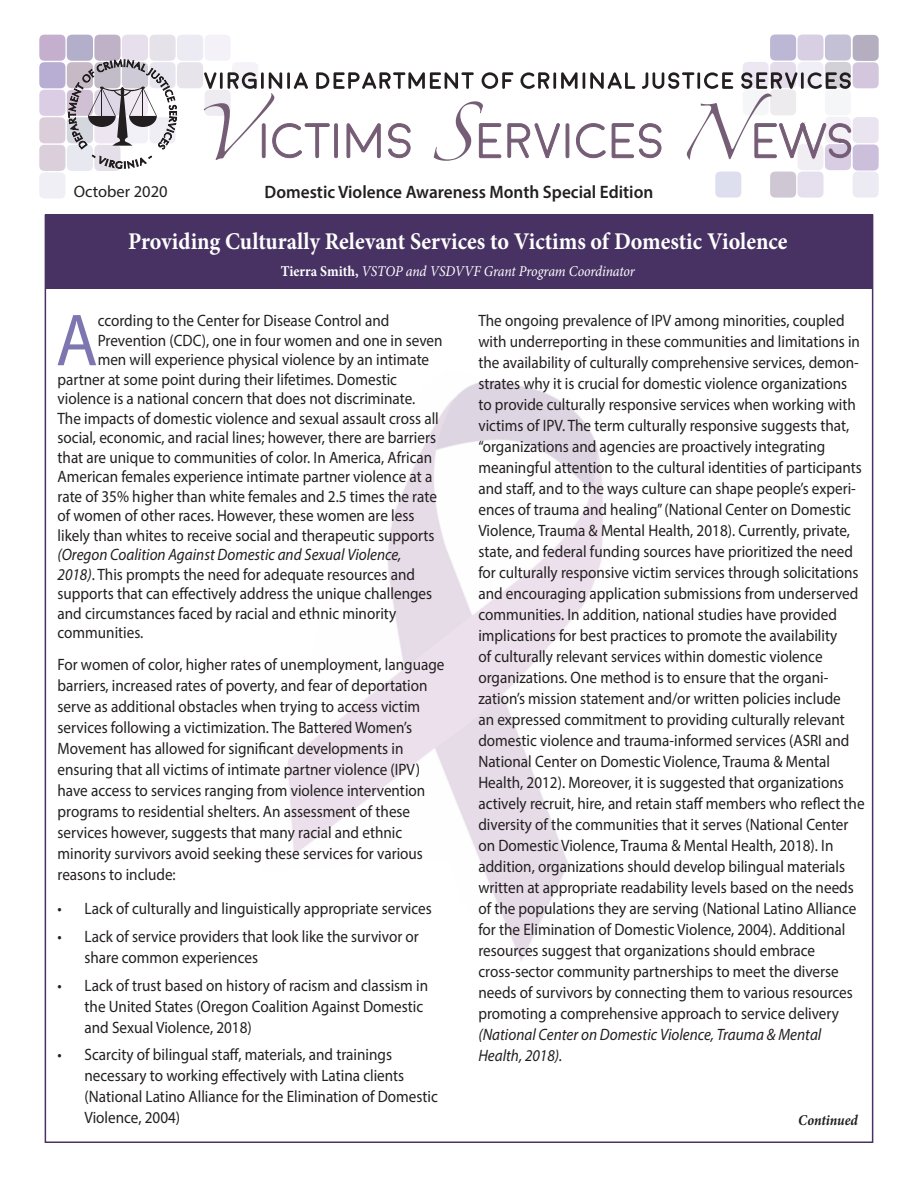
<style>
.page{position:relative;width:918px;height:1188px;background:#fff}
.page>*{position:absolute;margin:0;border:0;box-sizing:border-box;transform-origin:0 0}
.Drop_Case_text{font:74.4px "Myriad Pro";color:#7e76b1;scale:.92 1}
.Header_space_after{font:700 24px "Minion Pro";color:#fff;scale:.92 1}
.Text_mini_header{font:600 18px "Myriad Pro";color:#231f20;scale:.96 1}
.Text{font:16.5px/21px "Myriad Pro";color:#231f20;scale:.92 1}
.Drop_Case_text-2{font:16.5px "Myriad Pro";color:#231f20;scale:.92 1}
.Drop_Case_text-3{font:italic 16.5px "Myriad Pro";color:#231f20;scale:.92 1}
.Text-2{font:16.5px "Myriad Pro";color:#231f20}
.Name-Title_copy{font:italic 15px "Minion Pro";letter-spacing:-.01em;color:#fff;scale:.92 1}
.Name-Title_copy-2{font:italic 700 15px "Minion Pro";color:#231f20;scale:.92 1}
.s1{font-weight:700;font-style:normal}
.s2{font-style:italic}
</style>
<div class="page">
<div style="left:39px;top:172px;width:26px;height:26px;background:#f0eff5;border-radius:6px"></div>
<div style="left:94px;top:145px;width:27px;height:26px;background:#e4dfe8;border-radius:6px"></div>
<div style="left:67px;top:145px;width:26px;height:26px;background:#e7e8f0;border-radius:6px"></div>
<div style="left:39px;top:145px;width:26px;height:26px;background:#dacfdb;border-radius:6px"></div>
<div style="left:67px;top:117px;width:26px;height:26px;background:#d5d7de;border-radius:6px"></div>
<div style="left:39px;top:117px;width:26px;height:26px;background:#dccddb;border-radius:6px"></div>
<div style="left:67px;top:90px;width:26px;height:26px;background:#d1c0d4;border-radius:6px"></div>
<div style="left:39px;top:90px;width:26px;height:26px;background:#dacde4;border-radius:6px"></div>
<div style="left:232px;top:62px;width:26px;height:26px;background:#f5f2f8;border-radius:6px"></div>
<div style="left:177px;top:62px;width:26px;height:26px;background:#e7e4eb;border-radius:6px"></div>
<div style="left:67px;top:62px;width:26px;height:26px;background:#c7bac6;border-radius:6px"></div>
<div style="left:39px;top:62px;width:26px;height:26px;background:#b8add2;border-radius:6px"></div>
<div style="left:205px;top:35px;width:26px;height:26px;background:#f4f2f8;border-radius:6px"></div>
<div style="left:177px;top:35px;width:26px;height:26px;background:#ecebf4;border-radius:6px"></div>
<div style="left:149px;top:35px;width:27px;height:26px;background:#e5e2ea;border-radius:6px"></div>
<div style="left:122px;top:35px;width:26px;height:26px;background:#e7dfeb;border-radius:6px"></div>
<div style="left:94px;top:35px;width:27px;height:26px;background:#bfb2c7;border-radius:6px"></div>
<div style="left:67px;top:35px;width:26px;height:26px;background:#b3aeca;border-radius:6px"></div>
<div style="left:39px;top:35px;width:26px;height:26px;background:#c4b0ce;border-radius:6px"></div>
<div style="left:853px;top:171px;width:26px;height:27px;background:#ecebf3;border-radius:5px"></div>
<div style="left:770px;top:35px;width:26px;height:26px;background:#bbb7d5;border-radius:5px"></div>
<div style="left:798px;top:35px;width:26px;height:26px;background:#d9cfe3;border-radius:5px"></div>
<div style="left:825px;top:35px;width:26px;height:26px;background:#c4c1d7;border-radius:5px"></div>
<div style="left:853px;top:35px;width:26px;height:26px;background:#b5aec0;border-radius:5px"></div>
<div style="left:743px;top:62px;width:26px;height:26px;background:#ece7f2;border-radius:5px"></div>
<div style="left:770px;top:62px;width:26px;height:26px;background:#e4dceb;border-radius:5px"></div>
<div style="left:798px;top:62px;width:26px;height:26px;background:#f0eef6;border-radius:5px"></div>
<div style="left:825px;top:62px;width:26px;height:26px;background:#d2d1d7;border-radius:5px"></div>
<div style="left:853px;top:62px;width:26px;height:26px;background:#d3c6dd;border-radius:5px"></div>
<div style="left:853px;top:117px;width:26px;height:26px;background:#eae4f0;border-radius:5px"></div>
<div style="left:798px;top:144px;width:26px;height:26px;background:#f0eef2;border-radius:5px"></div>
<div style="left:825px;top:144px;width:26px;height:26px;background:#d8cde3;border-radius:5px"></div>
<div style="left:853px;top:145px;width:26px;height:26px;background:#cbbfdc;border-radius:5px"></div>
<div style="left:715px;top:172px;width:26px;height:26px;background:#dedfee;border-radius:5px"></div>
<div style="left:770px;top:172px;width:26px;height:26px;background:#cfc8d4;border-radius:5px"></div>
<div style="left:798px;top:172px;width:26px;height:26px;background:#e6dfee;border-radius:5px"></div>
<svg style="left:204px;top:72px;width:647px;height:89px"></svg>
<svg style="left:92px;top:155px;width:60px;height:13px"></svg>
<svg style="left:68px;top:58px;width:109px;height:91px"></svg>
<img style="left:287px;top:381px;width:316px;height:580px">
<div style="left:45px;top:214px;width:828px;height:75px;background:#483263"></div>
<p class="Text-2" style="left:74px;top:181px;width:95px">October 2020</p>
<p class="Header_space_after" style="left:128px;top:224px;width:718px">Providing Culturally Relevant Services to Victims of Domestic Violence</p>
<p class="Name-Title_copy" style="left:281px;top:261px;width:386px"><span class="s1">Tierra Smith,</span> VSTOP and VSDVVF Grant Program Coordinator</p>
<p class="Drop_Case_text" style="left:56px;top:294px;width:47px">A</p>
<p class="Drop_Case_text-2" style="left:98px;top:311px;width:319px">ccording to the Center for Disease Control and</p>
<p class="Text_mini_header" style="left:265px;top:181px;width:406px">Domestic Violence Awareness Month Special Edition</p>
<p class="Text" style="left:478px;top:310px;width:421px">The ongoing prevalence of IPV among minorities, coupled with underreporting in these communities and limitations in the availability of culturally comprehensive services, demon&shy;strates why it is crucial for domestic violence organizations<br>to provide culturally responsive services when working with victims of IPV. The term culturally responsive suggests that, “organizations and agencies are proactively integrating meaningful attention to the cultural identities of participants and staff, and to the ways culture can shape people’s experi&shy;ences of trauma and healing” (National Center on Domestic Violence, Trauma &amp; Mental Health, 2018). Currently, private, state, and federal funding sources have prioritized the need for culturally responsive victim services through solicitations and encouraging application submissions from underserved communities. In addition, national studies have provided implications for best practices to promote the availability<br>of culturally relevant services within domestic violence organizations. One method is to ensure that the organi&shy;zation’s mission statement and/or written policies include<br>an expressed commitment to providing culturally relevant domestic violence and trauma-informed services (ASRI and National Center on Domestic Violence, Trauma &amp; Mental Health, 2012). Moreover, it is suggested that organizations actively recruit, hire, and retain staff members who reflect the diversity of the communities that it serves (National Center on Domestic Violence, Trauma &amp; Mental Health, 2018). In addition, organizations should develop bilingual materials written at appropriate readability levels based on the needs of the populations they are serving (National Latino Alliance for the Elimination of Domestic Violence, 2004). Additional resources suggest that organizations should embrace cross-sector community partnerships to meet the diverse needs of survivors by connecting them to various resources promoting a comprehensive approach to service delivery <span class="s2">(National Center on Domestic Violence, Trauma &amp; Mental Health, 2018).</span></p>
<p class="Drop_Case_text-2" style="left:98px;top:330px;width:376px">Prevention (CDC), one in four women and one in seven</p>
<p class="Drop_Case_text-2" style="left:98px;top:350px;width:362px">men will experience physical violence by an intimate</p>
<p class="Drop_Case_text-2" style="left:58px;top:369px;width:371px">partner at some point during their lifetimes. Domestic</p>
<p class="Drop_Case_text-2" style="left:58px;top:389px;width:390px">violence is a national concern that does not discriminate.</p>
<p class="Drop_Case_text-2" style="left:58px;top:408px;width:416px">The impacts of domestic violence and sexual assault cross all</p>
<p class="Drop_Case_text-2" style="left:58px;top:428px;width:413px">social, economic, and racial lines; however, there are barriers</p>
<p class="Drop_Case_text-2" style="left:58px;top:447px;width:409px">that are unique to communities of color. In America, African</p>
<p class="Drop_Case_text-2" style="left:58px;top:467px;width:409px">American females experience intimate partner violence at a</p>
<p class="Drop_Case_text-2" style="left:58px;top:486px;width:414px">rate of 35% higher than white females and 2.5 times the rate</p>
<p class="Drop_Case_text-2" style="left:58px;top:506px;width:389px">of women of other races. However, these women are less</p>
<p class="Drop_Case_text-2" style="left:58px;top:525px;width:411px">likely than whites to receive social and therapeutic supports</p>
<p class="Drop_Case_text-3" style="left:58px;top:545px;width:375px">(Oregon Coalition Against Domestic and Sexual Violence,</p>
<p class="Drop_Case_text-2" style="left:58px;top:564px;width:390px"><span class="s2">2018)</span>. This prompts the need for adequate resources and</p>
<p class="Drop_Case_text-2" style="left:58px;top:584px;width:409px">supports that can effectively address the unique challenges</p>
<p class="Drop_Case_text-2" style="left:58px;top:603px;width:370px">and circumstances faced by racial and ethnic minority</p>
<p class="Drop_Case_text-2" style="left:58px;top:623px;width:95px">communities.</p>
<p class="Text" style="left:58px;top:653px;width:422px">For women of color, higher rates of unemployment, language barriers, increased rates of poverty, and fear of deportation serve as additional obstacles when trying to access victim services following a victimization. The Battered Women’s Movement has allowed for significant developments in ensuring that all victims of intimate partner violence (IPV) have access to services ranging from violence intervention programs to residential shelters. An assessment of these services however, suggests that many racial and ethnic minority survivors avoid seeking these services for various reasons to include:</p>
<p class="Text" style="left:58px;top:898px;width:408px">• Lack of culturally and linguistically appropriate services</p>
<p class="Text" style="left:85px;top:926px;width:365px;text-indent:-27px">• Lack of service providers that look like the survivor or share common experiences</p>
<p class="Text" style="left:85px;top:974px;width:375px;text-indent:-27px">• Lack of trust based on history of racism and classism in the United States (Oregon Coalition Against Domestic and Sexual Violence, 2018)</p>
<p class="Text" style="left:85px;top:1044px;width:386px;text-indent:-27px">• Scarcity of bilingual staff, materials, and trainings necessary to working effectively with Latina clients (National Latino Alliance for the Elimination of Domestic Violence, 2004)</p>
<p class="Name-Title_copy-2" style="left:798px;top:1110px;width:66px">Continued</p>
</div>
